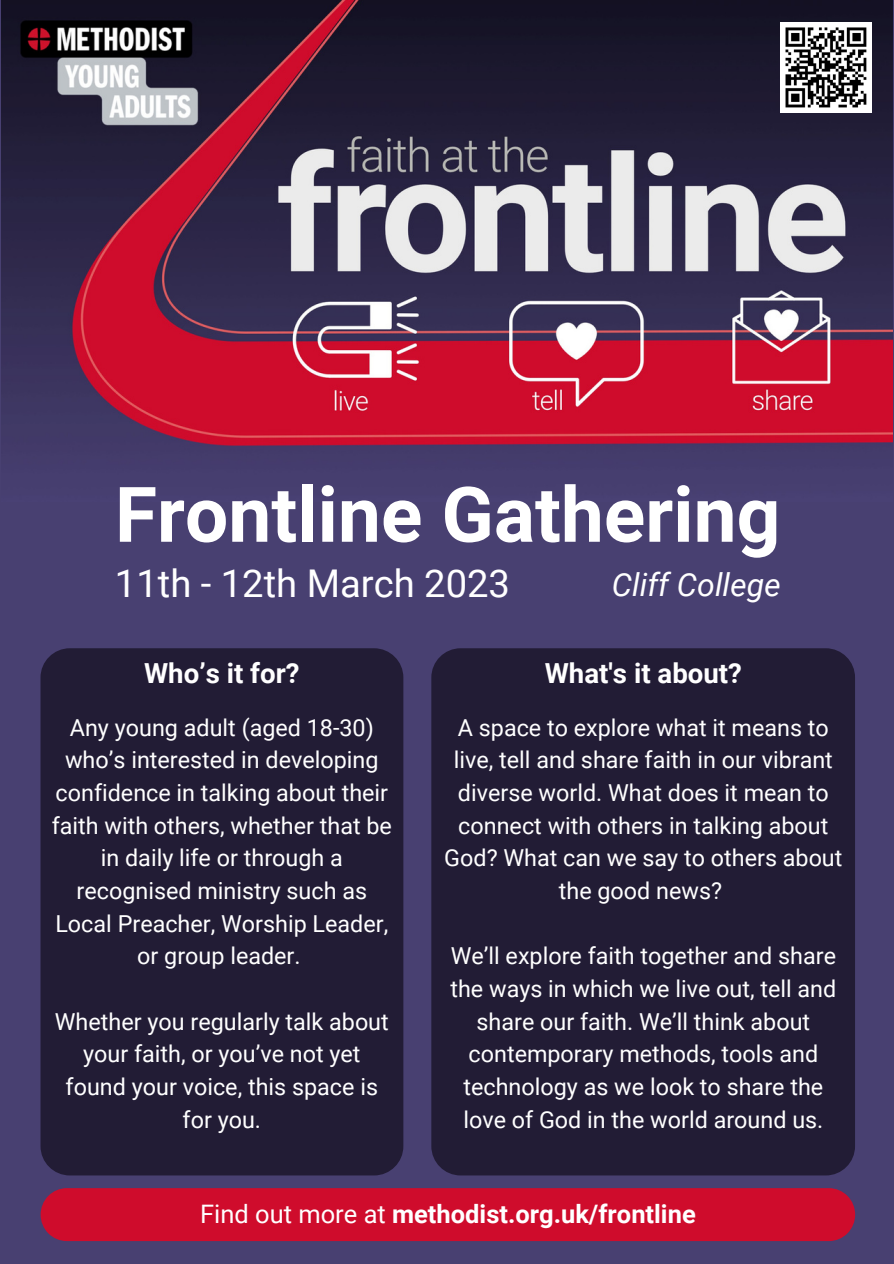
<style>
.page{position:relative;width:894px;height:1264px;background:#fff}
.page>*{position:absolute;margin:0;border:0;box-sizing:border-box;transform-origin:0 0}
.t1{font:700 76.8px "Roboto";color:#fff}
.t2{font:38.25px "Roboto";color:#fff}
.t3{font:italic 31.8px "Roboto";color:#fff}
.t4{font:700 27.6px "Roboto";color:#fff}
.t5{font:700 25.5px "Roboto";color:#fff}
.t6{font:23.4px/32.7px "Roboto";color:#fff;text-align:center}
.s1{font-weight:400}
</style>
<div class="page">
<div style="left:0;top:0;width:893px;height:1263px;background:#484071"></div>
<img style="left:1px;top:0;width:891px;height:447px">
<div style="left:40px;top:648px;width:363px;height:527px;background:#221c35;border-radius:29px"></div>
<div style="left:431px;top:648px;width:423px;height:527px;background:#221c35;border-radius:29px"></div>
<div style="left:41px;top:1188px;width:813px;height:52px;background:#cf0c2c"></div>
<img style="left:780px;top:22px;width:90px;height:90px">
<h1 class="t1" style="left:115px;top:470px;width:666px">Frontline Gathering</h1>
<h2 class="t2" style="left:115px;top:561px;width:396px">11th - 12th March 2023</h2>
<h3 class="t3" style="left:611px;top:567px;width:170px">Cliff College</h3>
<p class="t4" style="left:144px;top:657px;width:157px">Who’s it for?</p>
<p class="t6" style="left:52px;top:711px;width:342px">Any young adult (aged 18-30) who’s interested in developing confidence in talking about their faith with others, whether that be in daily life or through a recognised ministry such as<br>Local Preacher, Worship Leader, or group leader.</p>
<p class="t6" style="left:55px;top:1005px;width:335px">Whether you regularly talk about your faith, or you’ve not yet found your voice, this space is for you.</p>
<p class="t4" style="left:544px;top:657px;width:199px">What's it about?</p>
<p class="t6" style="left:444px;top:711px;width:399px">A space to explore what it means to live, tell and share faith in our vibrant diverse world. What does it mean to connect with others in talking about<br>God? What can we say to others about the good news?</p>
<p class="t6" style="left:450px;top:939px;width:387px">We’ll explore faith together and share the ways in which we live out, tell and share our faith. We’ll think about contemporary methods, tools and technology as we look to share the love of God in the world around us.</p>
<p class="t5" style="left:200px;top:1199px;width:497px"><span class="s1">Find out more at</span> methodist.org.uk/frontline</p>
</div>
